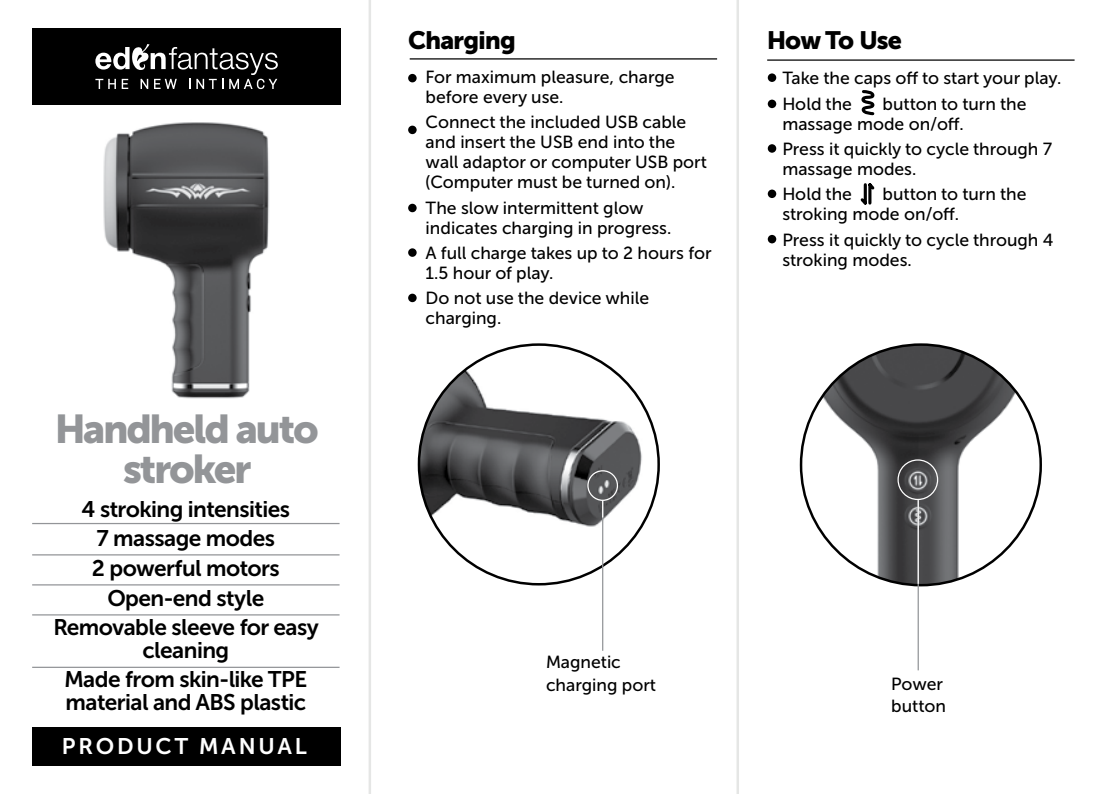
<style>
.page{position:relative;width:1106px;height:794px;background:#fff}
.page>*{position:absolute;margin:0;border:0;box-sizing:border-box;transform-origin:0 0}
.t1{font:40px/40px "Museo Sans Cyrl 900";letter-spacing:-.05em;color:#939598;text-align:center}
.t2{font:25px "Museo Sans Cyrl 900";letter-spacing:-.025em;color:#000}
.t3{font:22.5px/29.5px "Museo Sans Cyrl 700";letter-spacing:-.025em;color:#000;text-align:center}
.t4{font:22.5px "Museo Sans Cyrl 700";letter-spacing:.125em;color:#fff}
.t5{font:17.5px/20px "Museo Sans Cyrl 500";color:#000}
</style>
<div class="page">
<div style="left:32px;top:726px;width:309px;height:39px;background:#000"></div>
<div style="left:32px;top:28px;width:309px;height:77px;background:#000"></div>
<img style="left:103px;top:122px;width:167px;height:277px">
<img style="left:419px;top:344px;width:239px;height:240px;border-radius:120px">
<hr style="left:602px;top:500px;width:1px;height:151px;background:#939598">
<svg style="left:95px;top:44px;width:183px;height:45px"></svg>
<hr style="left:32px;top:523px;width:307px;height:1px;background:#939598">
<hr style="left:32px;top:554px;width:307px;height:1px;background:#939598">
<hr style="left:32px;top:584px;width:307px;height:1px;background:#939598">
<hr style="left:32px;top:614px;width:307px;height:1px;background:#939598">
<hr style="left:32px;top:666px;width:307px;height:2px;background:#939598">
<img style="left:801px;top:344px;width:239px;height:241px;border-radius:120px">
<hr style="left:917px;top:500px;width:1px;height:170px;background:#939598">
<div style="left:897px;top:459px;width:41px;height:41px;border:1px solid #fff;border-radius:50%"></div>
<div style="left:587px;top:470px;width:31px;height:31px;border:1px solid #fff;border-radius:50%"></div>
<svg style="left:767px;top:73px;width:9px;height:9px"></svg>
<svg style="left:767px;top:144px;width:9px;height:9px"></svg>
<div style="left:767px;top:100px;width:9px;height:8px;background:#000;border-radius:50%"></div>
<div style="left:767px;top:189px;width:9px;height:9px;background:#000;border-radius:50%"></div>
<div style="left:767px;top:235px;width:9px;height:8px;background:#000;border-radius:50%"></div>
<hr style="left:767px;top:59px;width:307px;height:2px;background:#000">
<svg style="left:861px;top:90px;width:14px;height:26px"></svg>
<svg style="left:860px;top:183px;width:15px;height:22px"></svg>
<hr style="left:410px;top:58px;width:307px;height:2px;background:#000">
<div style="left:408px;top:126px;width:8px;height:8px;background:#000;border-radius:50%"></div>
<div style="left:408px;top:204px;width:8px;height:8px;background:#000;border-radius:50%"></div>
<div style="left:408px;top:248px;width:8px;height:9px;background:#000;border-radius:50%"></div>
<div style="left:408px;top:294px;width:8px;height:8px;background:#000;border-radius:50%"></div>
<div style="left:408px;top:74px;width:8px;height:8px;background:#000;border-radius:50%"></div>
<svg style="left:602px;top:500px;width:1px;height:17px"></svg>
<hr style="left:917px;top:500px;width:1px;height:84px;background:#fff">
<hr style="left:368px;top:0;width:3px;height:794px;background:#e5e6e5">
<hr style="left:736px;top:0;width:3px;height:794px;background:#e5e6e5">
<h1 class="t1" style="left:55px;top:409px;width:265px">Handheld auto stroker</h1>
<p class="t3" style="left:53px;top:494px;width:267px">4 stroking intensities<br>7 massage modes<br>2 powerful motors<br>Open-end style<br>Removable sleeve for easy</p>
<p class="t3" style="left:64px;top:635px;width:244px">cleaning<br>Made from skin-like TPE</p>
<p class="t3" style="left:65px;top:687px;width:242px">material and ABS plastic</p>
<p class="t4" style="left:62px;top:734px;width:246px">PRODUCT MANUAL</p>
<h2 class="t2" style="left:408px;top:26px;width:109px">Charging</h2>
<p class="t5" style="left:425px;top:67px;width:250px">For maximum pleasure, charge before every use.</p>
<p class="t5" style="left:425px;top:112px;width:283px">Connect the included USB cable and insert the USB end into the wall adaptor or computer USB port (Computer must be turned on).</p>
<p class="t5" style="left:425px;top:198px;width:247px">The slow intermittent glow indicates charging in progress.</p>
<p class="t5" style="left:425px;top:243px;width:287px">A full charge takes up to 2 hours for<br>1.5 hour of play.</p>
<p class="t5" style="left:425px;top:288px;width:225px">Do not use the device while charging.</p>
<h2 class="t2" style="left:767px;top:26px;width:136px">How To Use</h2>
<p class="t5" style="left:782px;top:66px;width:280px;line-height:25.2px">Take the caps off to start your play.<br>Hold the</p>
<p class="t5" style="left:782px;top:94px;width:246px;text-indent:100px">button to turn the massage mode on/off.</p>
<p class="t5" style="left:782px;top:139px;width:271px">Press it quickly to cycle through 7 massage modes.</p>
<p class="t5" style="left:782px;top:184px;width:71px">Hold the</p>
<p class="t5" style="left:782px;top:184px;width:246px;text-indent:100px">button to turn the stroking mode on/off.</p>
<p class="t5" style="left:782px;top:230px;width:273px">Press it quickly to cycle through 4 stroking modes.</p>
<p class="t5" style="left:546px;top:651px;width:111px;line-height:22.5px">Magnetic charging port</p>
<p class="t5" style="left:891px;top:672px;width:56px;line-height:22px">Power button</p>
</div>
